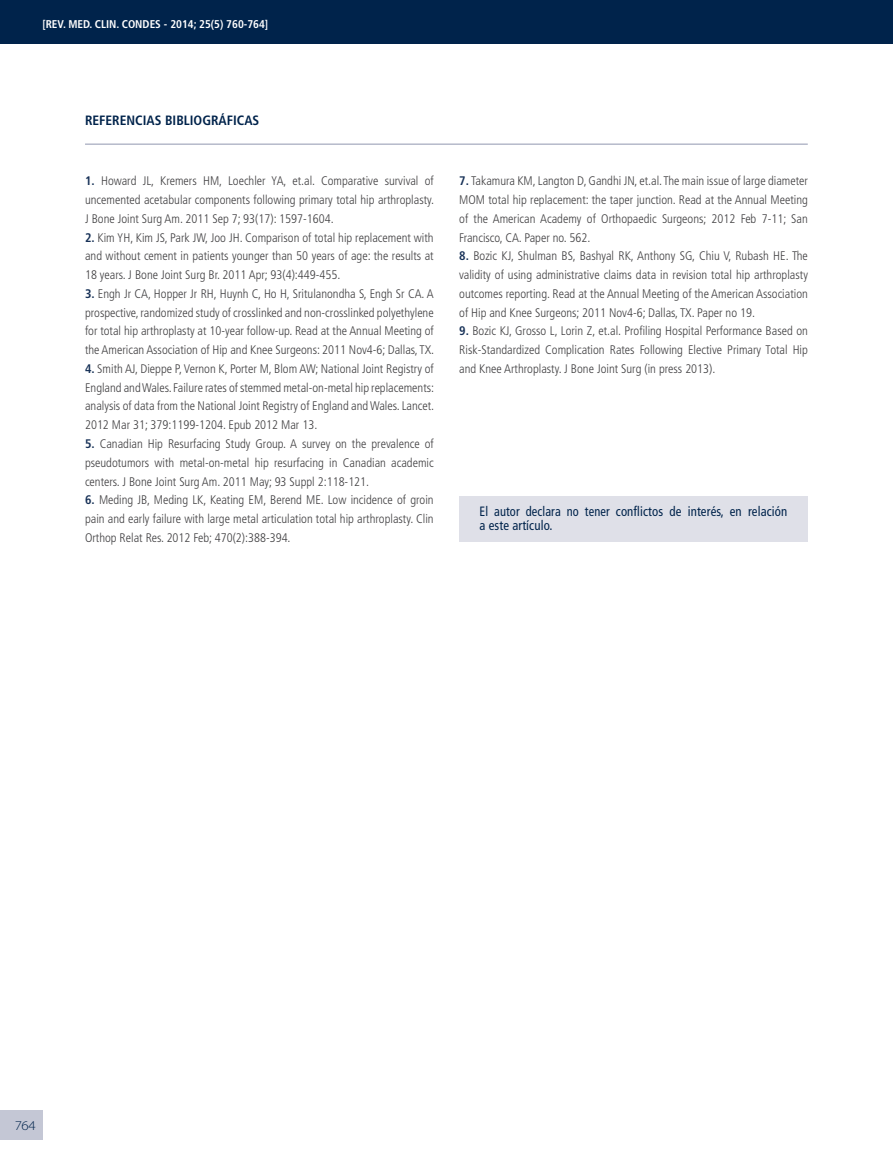
<style>
.page{position:relative;width:893px;height:1170px;background:#fff}
.page>*{position:absolute;margin:0;border:0;box-sizing:border-box;transform-origin:0 0}
.t1{font:condensed 13.5px/13.5px "Frutiger";letter-spacing:.01em;color:#00234b;scale:.92 1}
.t2{font:700 condensed 13.5px "Frutiger";color:#00234b}
.t3{font:300 13.5px "Myriad Pro";color:#00234b;scale:1.1 1}
.t4{font:300 condensed 12.45px/18.8px "Frutiger";color:#414042;text-align:justify}
.t5{font:700 condensed 11.25px "Frutiger";color:#fff}
.s1{font-weight:700;color:#173157}
</style>
<div class="page">
<div style="left:0;top:1110px;width:43px;height:30px;background:#c4c7d5"></div>
<div style="left:0;top:0;width:893px;height:44px;background:#00234b"></div>
<hr style="left:85px;top:143px;width:723px;height:2px;background:#b5b9ca">
<div style="left:459px;top:496px;width:349px;height:46px;background:#dfe0e8"></div>
<p class="t5" style="left:42px;top:17px;width:227px">[REV. MED. CLIN. CONDES - 2014; 25(5) 760-764]</p>
<p class="t2" style="left:85px;top:112px;width:176px">REFERENCIAS BIBLIOGRÁFICAS</p>
<p class="t4" style="left:85px;top:172px;width:351px"><span class="s1">1.</span> Howard JL, Kremers HM, Loechler YA, et.al. Comparative survival of uncemented acetabular components following primary total hip arthroplasty.<br>J Bone Joint Surg Am. 2011 Sep 7; 93(17): 1597-1604.</p>
<p class="t4" style="left:85px;top:228px;width:350px"><span class="s1">2.</span> Kim YH, Kim JS, Park JW, Joo JH. Comparison of total hip replacement with and without cement in patients younger than 50 years of age: the results at 18 years. J Bone Joint Surg Br. 2011 Apr; 93(4):449-455.</p>
<p class="t4" style="left:85px;top:284px;width:351px"><span class="s1">3.</span> Engh Jr CA, Hopper Jr RH, Huynh C, Ho H, Sritulanondha S, Engh Sr CA. A prospective, randomized study of crosslinked and non-crosslinked polyethylene for total hip arthroplasty at 10-year follow-up. Read at the Annual Meeting of the American Association of Hip and Knee Surgeons: 2011 Nov4-6; Dallas, TX.</p>
<p class="t4" style="left:85px;top:359px;width:351px"><span class="s1">4.</span> Smith AJ, Dieppe P, Vernon K, Porter M, Blom AW; National Joint Registry of England and Wales. Failure rates of stemmed metal-on-metal hip replacements: analysis of data from the National Joint Registry of England and Wales. Lancet.<br>2012 Mar 31; 379:1199-1204. Epub 2012 Mar 13.</p>
<p class="t4" style="left:85px;top:434px;width:350px"><span class="s1">5.</span> Canadian Hip Resurfacing Study Group. A survey on the prevalence of pseudotumors with metal-on-metal hip resurfacing in Canadian academic centers. J Bone Joint Surg Am. 2011 May; 93 Suppl 2:118-121.</p>
<p class="t4" style="left:85px;top:490px;width:350px"><span class="s1">6.</span> Meding JB, Meding LK, Keating EM, Berend ME. Low incidence of groin pain and early failure with large metal articulation total hip arthroplasty. Clin Orthop Relat Res. 2012 Feb; 470(2):388-394.</p>
<p class="t4" style="left:459px;top:172px;width:350px"><span class="s1">7.</span> Takamura KM, Langton D, Gandhi JN, et.al. The main issue of large diameter MOM total hip replacement: the taper junction. Read at the Annual Meeting of the American Academy of Orthopaedic Surgeons; 2012 Feb 7-11; San Francisco, CA. Paper no. 562.</p>
<p class="t4" style="left:459px;top:247px;width:350px"><span class="s1">8.</span> Bozic KJ, Shulman BS, Bashyal RK, Anthony SG, Chiu V, Rubash HE. The validity of using administrative claims data in revision total hip arthroplasty outcomes reporting. Read at the Annual Meeting of the American Association of Hip and Knee Surgeons; 2011 Nov4-6; Dallas, TX. Paper no 19.</p>
<p class="t4" style="left:459px;top:322px;width:350px"><span class="s1">9.</span> Bozic KJ, Grosso L, Lorin Z, et.al. Profiling Hospital Performance Based on Risk-Standardized Complication Rates Following Elective Primary Total Hip and Knee Arthroplasty. J Bone Joint Surg (in press 2013).</p>
<p class="t1" style="left:479px;top:504px;width:336px">El autor declara no tener conflictos de interés, en relación a este artículo.</p>
<p class="t3" style="left:15px;top:1117px;width:21px">764</p>
</div>
